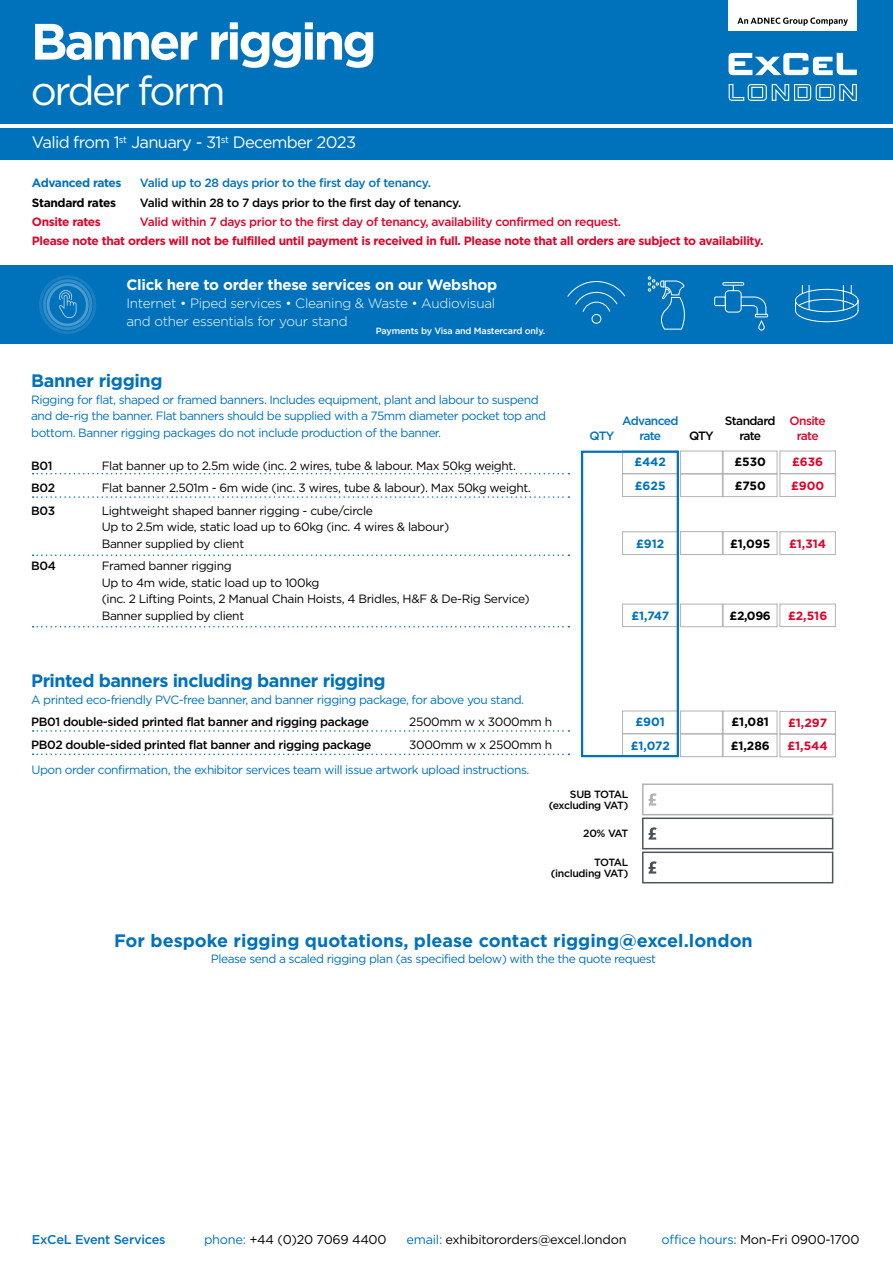
<style>
.page{position:relative;width:893px;height:1263px;background:#fff}
.page>*{position:absolute;margin:0;border:0;box-sizing:border-box;transform-origin:0 0}
.t1{font:700 51px "Gotham";letter-spacing:-.06em;color:#fff}
.t2{font:40.5px "Gotham";letter-spacing:-.06em;color:#fff}
.t3{font:700 18px "Gotham";letter-spacing:-.015em;color:#0072bb}
.t4{font:16.5px "Gotham";letter-spacing:-.04em;color:#fff}
.t5{font:700 15px "Gotham";letter-spacing:-.02em;color:#fff}
.t6{font:300 13.5px/18px "Gotham";letter-spacing:-.02em;color:#fff}
.t7{font:12.75px "Gotham";letter-spacing:-.02em;color:#000}
.t8{font:500 12.75px "Gotham";letter-spacing:-.02em;color:#0072bb}
.t9{font:12px/16.5px "Gotham";letter-spacing:-.04em;color:#0072bb}
.t10{font:12px/16.5px "Gotham";letter-spacing:-.03em;color:#000}
.t11{font:500 12px "Gotham";letter-spacing:-.03em;color:#000}
.t12{font:700 12px/23.1px "Gotham";letter-spacing:-.03em;color:#dd052b}
.t13{font:500 12px "Gotham";letter-spacing:-.03em;color:#dd052b}
.t14{font:500 12px "Gotham";letter-spacing:-.035em;color:#0072bb}
.t15{font:700 12px/23.1px "Gotham";letter-spacing:-.03em;color:#000}
.t16{font:700 12px/23.1px "Gotham";letter-spacing:-.03em;color:#0072bb}
.t17{font:500 12px/14.4px "Gotham";letter-spacing:-.06em;color:#0072bb;text-align:center}
.t18{font:500 12px/14.4px "Gotham";letter-spacing:-.05em;color:#dd052b;text-align:center}
.t19{font:500 12px "Gotham";letter-spacing:-.05em;color:#000}
.t20{font:500 10.5px/10.5px "Gotham";letter-spacing:-.03em;color:#000;text-align:right}
.t21{font:500 9px "Gotham";letter-spacing:-.02em;color:#fff}
.s1{color:#0072bb}
</style>
<div class="page">
<div style="left:0;top:265px;width:893px;height:78px;background:#0072bb"></div>
<svg style="left:59px;top:290px;width:17px;height:28px"></svg>
<div style="left:47px;top:283px;width:42px;height:43px;border:3px solid #fff;border-radius:50%"></div>
<div style="left:43px;top:279px;width:49px;height:51px;border:3px solid #fff;border-radius:50%"></div>
<div style="left:39px;top:275px;width:57px;height:59px;border:3px solid #fff;border-radius:50%"></div>
<svg style="left:567px;top:281px;width:59px;height:43px"></svg>
<svg style="left:648px;top:276px;width:37px;height:54px"></svg>
<svg style="left:795px;top:284px;width:64px;height:38px"></svg>
<div style="left:722px;top:282px;width:22px;height:4px;border:1px solid #fff"></div>
<svg style="left:714px;top:286px;width:54px;height:45px"></svg>
<div style="left:780px;top:473px;width:56px;height:24px;border:1px solid #b3b2b2"></div>
<div style="left:780px;top:531px;width:56px;height:24px;border:1px solid #b3b2b2"></div>
<div style="left:780px;top:604px;width:56px;height:23px;border:1px solid #b3b2b2"></div>
<div style="left:622px;top:451px;width:56px;height:23px;border:1px solid #b3b2b2"></div>
<div style="left:622px;top:473px;width:56px;height:24px;border:1px solid #b3b2b2"></div>
<div style="left:622px;top:531px;width:56px;height:24px;border:1px solid #b3b2b2"></div>
<div style="left:622px;top:604px;width:56px;height:23px;border:1px solid #b3b2b2"></div>
<svg style="left:33px;top:473px;width:536px;height:1px"></svg>
<svg style="left:33px;top:496px;width:536px;height:2px"></svg>
<svg style="left:33px;top:554px;width:536px;height:2px"></svg>
<div style="left:780px;top:451px;width:56px;height:23px;border:1px solid #b3b2b2"></div>
<svg style="left:33px;top:626px;width:536px;height:1px"></svg>
<div style="left:780px;top:734px;width:56px;height:23px;border:1px solid #b3b2b2"></div>
<div style="left:680px;top:733px;width:43px;height:24px;border:1px solid #b3b2b2"></div>
<div style="left:680px;top:711px;width:43px;height:23px;border:1px solid #b3b2b2"></div>
<div style="left:622px;top:711px;width:56px;height:23px;border:1px solid #b3b2b2"></div>
<div style="left:622px;top:733px;width:56px;height:24px;border:1px solid #b3b2b2"></div>
<svg style="left:33px;top:730px;width:536px;height:2px"></svg>
<div style="left:723px;top:733px;width:54px;height:24px;border:1px solid #b3b2b2"></div>
<div style="left:723px;top:711px;width:54px;height:23px;border:1px solid #b3b2b2"></div>
<div style="left:780px;top:711px;width:56px;height:23px;border:1px solid #b3b2b2"></div>
<svg style="left:33px;top:753px;width:536px;height:2px"></svg>
<div style="left:642px;top:783px;width:191px;height:32px;border:2px solid #b3b2b2"></div>
<svg style="left:648px;top:793px;width:9px;height:12px"></svg>
<div style="left:642px;top:817px;width:191px;height:32px;border:2px solid #4c565c"></div>
<svg style="left:648px;top:827px;width:9px;height:12px"></svg>
<div style="left:642px;top:851px;width:191px;height:32px;border:2px solid #4c565c"></div>
<svg style="left:648px;top:861px;width:9px;height:13px"></svg>
<div style="left:0;top:128px;width:893px;height:31px;background:#0072bb"></div>
<div style="left:0;top:0;width:893px;height:123px;background:#0072bb"></div>
<svg style="left:729px;top:84px;width:128px;height:17px"></svg>
<svg style="left:728px;top:53px;width:129px;height:22px"></svg>
<div style="left:729px;top:0;width:128px;height:31px;background:#fff"></div>
<svg style="left:737px;top:18px;width:111px;height:8px"></svg>
<div style="left:680px;top:473px;width:43px;height:24px;border:1px solid #b3b2b2"></div>
<div style="left:680px;top:451px;width:43px;height:23px;border:1px solid #b3b2b2"></div>
<div style="left:680px;top:531px;width:43px;height:24px;border:1px solid #b3b2b2"></div>
<div style="left:680px;top:604px;width:43px;height:23px;border:1px solid #b3b2b2"></div>
<div style="left:723px;top:473px;width:54px;height:24px;border:1px solid #b3b2b2"></div>
<div style="left:723px;top:451px;width:54px;height:23px;border:1px solid #b3b2b2"></div>
<div style="left:723px;top:531px;width:54px;height:24px;border:1px solid #b3b2b2"></div>
<div style="left:723px;top:604px;width:54px;height:23px;border:1px solid #b3b2b2"></div>
<div style="left:581px;top:451px;width:98px;height:306px;border:2px solid #0072bb"></div>
<h1 class="t1" style="left:31px;top:8px;width:347px">Banner rigging</h1>
<h2 class="t2" style="left:31px;top:68px;width:196px">order form</h2>
<h3 class="t4" style="left:32px;top:133px;width:326px">Valid from 1<sup>st</sup> January - 31<sup>st</sup> December 2023</h3>
<p class="t16" style="left:32px;top:171px;width:91px">Advanced rates</p>
<p class="t14" style="left:140px;top:176px;width:293px">Valid up to 28 days prior to the first day of tenancy.</p>
<p class="t15" style="left:32px;top:191px;width:86px">Standard rates</p>
<p class="t11" style="left:140px;top:196px;width:323px">Valid within 28 to 7 days prior to the first day of tenancy.</p>
<p class="t12" style="left:32px;top:210px;width:71px">Onsite rates</p>
<p class="t13" style="left:140px;top:215px;width:483px">Valid within 7 days prior to the first day of tenancy, availability confirmed on request.</p>
<p class="t12" style="left:32px;top:229px;width:733px">Please note that orders will not be fulfilled until payment is received in full. Please note that all orders are subject to availability.</p>
<p class="t5" style="left:126px;top:276px;width:372px">Click here to order these services on our Webshop</p>
<p class="t6" style="left:126px;top:293px;width:370px">Internet • Piped services • Cleaning &amp; Waste • Audiovisual and other essentials for your stand</p>
<p class="t21" style="left:376px;top:326px;width:171px">Payments by Visa and Mastercard only.</p>
<h3 class="t3" style="left:31px;top:371px;width:133px">Banner rigging</h3>
<p class="t9" style="left:31px;top:391px;width:516px">Rigging for flat, shaped or framed banners. Includes equipment, plant and labour to suspend and de-rig the banner. Flat banners should be supplied with a 75mm diameter pocket top and bottom. Banner rigging packages do not include production of the banner.</p>
<p class="t11" style="left:31px;top:459px;width:23px">B01</p>
<p class="t10" style="left:102px;top:457px;width:416px">Flat banner up to 2.5m wide (inc. 2 wires, tube &amp; labour. Max 50kg weight.</p>
<p class="t11" style="left:31px;top:481px;width:25px">B02</p>
<p class="t10" style="left:102px;top:480px;width:431px">Flat banner 2.501m - 6m wide (inc. 3 wires, tube &amp; labour). Max 50kg weight.</p>
<p class="t11" style="left:31px;top:504px;width:25px">B03</p>
<p class="t10" style="left:102px;top:502px;width:349px">Lightweight shaped banner rigging - cube/circle<br>Up to 2.5m wide, static load up to 60kg (inc. 4 wires &amp; labour)<br>Banner supplied by client</p>
<p class="t11" style="left:31px;top:559px;width:26px">B04</p>
<p class="t10" style="left:102px;top:558px;width:429px">Framed banner rigging<br>Up to 4m wide, static load up to 100kg<br>(inc. 2 Lifting Points, 2 Manual Chain Hoists, 4 Bridles, H&amp;F &amp; De-Rig Service)<br>Banner supplied by client</p>
<h3 class="t3" style="left:31px;top:670px;width:356px">Printed banners including banner rigging</h3>
<p class="t9" style="left:31px;top:691px;width:494px">A printed eco-friendly PVC-free banner, and banner rigging package, for above you stand.</p>
<p class="t11" style="left:31px;top:715px;width:339px">PB01 double-sided printed flat banner and rigging package</p>
<p class="t10" style="left:409px;top:713px;width:144px">2500mm w x 3000mm h</p>
<p class="t11" style="left:31px;top:738px;width:342px">PB02 double-sided printed flat banner and rigging package</p>
<p class="t10" style="left:409px;top:736px;width:144px">3000mm w x 2500mm h</p>
<p class="t9" style="left:31px;top:761px;width:500px">Upon order confirmation, the exhibitor services team will issue artwork upload instructions.</p>
<p class="t14" style="left:590px;top:429px;width:26px">QTY</p>
<p class="t17" style="left:622px;top:413px;width:58px">Advanced rate</p>
<p class="t19" style="left:725px;top:414px;width:52px">Standard</p>
<p class="t11" style="left:689px;top:429px;width:26px">QTY</p>
<p class="t11" style="left:739px;top:428px;width:23px">rate</p>
<p class="t16" style="left:634px;top:450px;width:33px">£442 £625</p>
<p class="t15" style="left:734px;top:450px;width:33px">£530 £750</p>
<p class="t18" style="left:790px;top:413px;width:38px">Onsite rate</p>
<p class="t12" style="left:791px;top:450px;width:35px">£636 £900</p>
<p class="t16" style="left:636px;top:532px;width:30px">£912</p>
<p class="t15" style="left:730px;top:532px;width:42px">£1,095</p>
<p class="t12" style="left:789px;top:532px;width:39px">£1,314</p>
<p class="t16" style="left:631px;top:603px;width:39px">£1,747</p>
<p class="t15" style="left:730px;top:603px;width:43px">£2,096</p>
<p class="t12" style="left:788px;top:603px;width:41px">£2,516</p>
<p class="t16" style="left:631px;top:710px;width:41px;text-align:center">£901 £1,072</p>
<p class="t12" style="left:787px;top:711px;width:42px">£1,297 £1,544</p>
<p class="t15" style="left:731px;top:710px;width:41px">£1,081 £1,286</p>
<p class="t20" style="left:549px;top:789px;width:81px">SUB TOTAL (excluding VAT)</p>
<p class="t20" style="left:583px;top:828px;width:47px">20% VAT</p>
<p class="t20" style="left:551px;top:857px;width:79px">TOTAL (including VAT)</p>
<h3 class="t3" style="left:114px;top:930px;width:640px">For bespoke rigging quotations, please contact rigging@excel.london</h3>
<p class="t9" style="left:211px;top:950px;width:447px">Please send a scaled rigging plan (as specified below) with the the quote request</p>
<p class="t8" style="left:32px;top:1232px;width:135px">ExCeL Event Services</p>
<p class="t7" style="left:204px;top:1233px;width:424px"><span class="s1">phone:</span> +44 (0)20 7069 4400 <span class="s1">email:</span> exhibitororders@excel.london</p>
<p class="t7" style="left:662px;top:1233px;width:199px"><span class="s1">office hours:</span> Mon-Fri 0900-1700</p>
</div>
